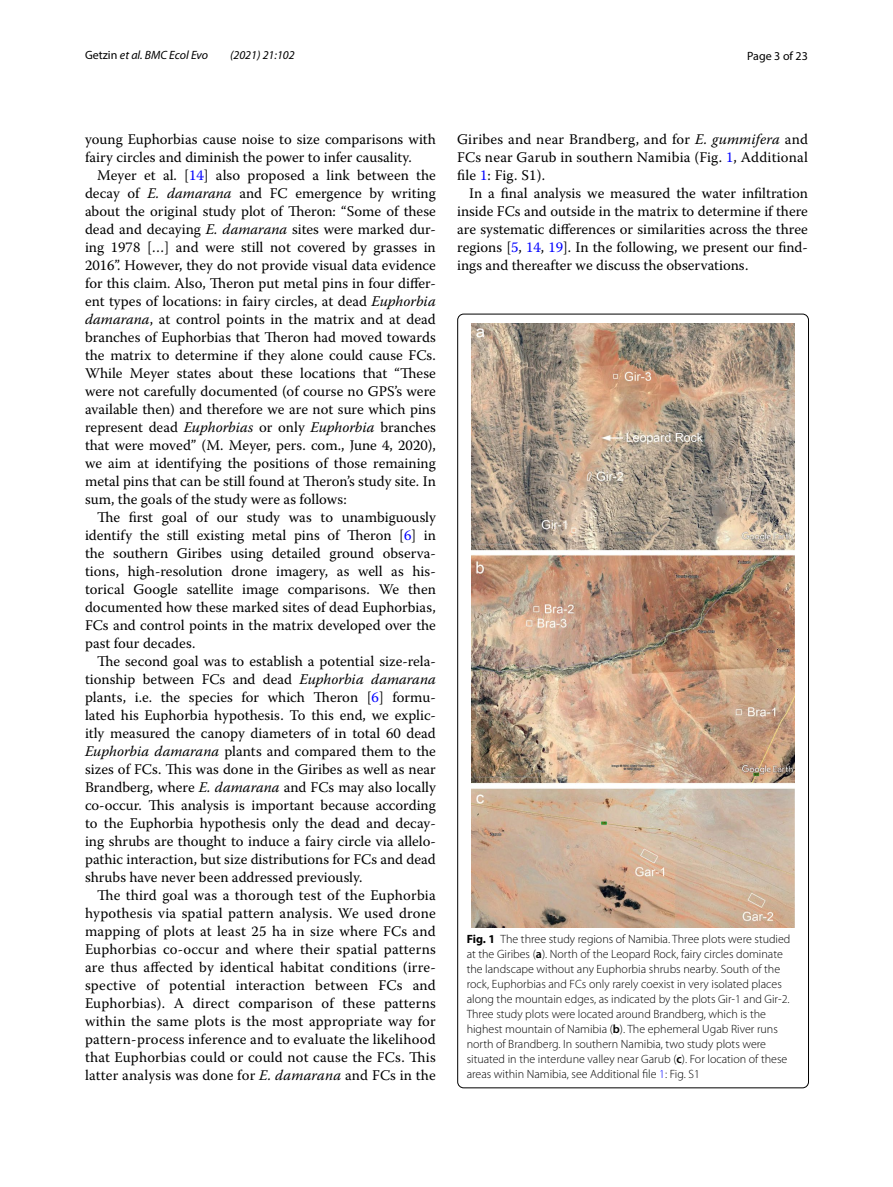
<style>
.page{position:relative;width:893px;height:1187px;background:#fff}
.page>*{position:absolute;margin:0;border:0;box-sizing:border-box;transform-origin:0 0}
.t1{font:14.7px/18px "Warnock Pro";color:#000;text-align:justify}
.t2{font:300 12px/15px "Myriad Pro";color:#000}
.t3{font:italic 12px "Myriad Pro";color:#000}
.t4{font:12px "Myriad Pro";color:#000}
.s1{font-style:normal}
.s2{color:#00f}
.s3{font-style:italic}
.s4{font-weight:700}
.s5{font-weight:600}
</style>
<div class="page">
<img style="left:471px;top:323px;width:324px;height:604px">
<p class="t3" style="left:85px;top:48px;width:125px"><span class="s1">Getzin</span> et al. BMC Ecol Evo</p>
<p class="t3" style="left:230px;top:48px;width:66px">(2021) 21:102</p>
<p class="t4" style="left:747px;top:48px;width:62px">Page 3 of 23</p>
<p class="t1" style="left:85px;top:130px;width:352px">young Euphorbias cause noise to size comparisons with fairy circles and diminish the power to infer causality.</p>
<p class="t1" style="left:85px;top:166px;width:352px;text-indent:12px">Meyer et al. [<span class="s2">14</span>] also proposed a link between the decay of <span class="s3">E. damarana</span> and FC emergence by writing about the original study plot of Theron: “Some of these dead and decaying <span class="s3">E. damarana</span> sites were marked dur&shy;ing 1978 […] and were still not covered by grasses in 2016”. However, they do not provide visual data evidence for this claim. Also, Theron put metal pins in four differ&shy;ent types of locations: in fairy circles, at dead <span class="s3">Euphorbia damarana</span>, at control points in the matrix and at dead branches of Euphorbias that Theron had moved towards the matrix to determine if they alone could cause FCs.<br>While Meyer states about these locations that “These were not carefully documented (of course no GPS’s were available then) and therefore we are not sure which pins represent dead <span class="s3">Euphorbias</span> or only <span class="s3">Euphorbia</span> branches that were moved” (M. Meyer, pers. com., June 4, 2020), we aim at identifying the positions of those remaining metal pins that can be still found at Theron’s study site. In sum, the goals of the study were as follows:</p>
<p class="t1" style="left:85px;top:508px;width:352px;text-indent:12px">The first goal of our study was to unambiguously identify the still existing metal pins of Theron [<span class="s2">6</span>] in the southern Giribes using detailed ground observa&shy;tions, high-resolution drone imagery, as well as his&shy;torical Google satellite image comparisons. We then documented how these marked sites of dead Euphorbias, FCs and control points in the matrix developed over the past four decades.</p>
<p class="t1" style="left:85px;top:652px;width:352px;text-indent:12px">The second goal was to establish a potential size-rela&shy;tionship between FCs and dead <span class="s3">Euphorbia damarana </span>plants, i.e. the species for which Theron [<span class="s2">6</span>] formu&shy;lated his Euphorbia hypothesis. To this end, we explic&shy;itly measured the canopy diameters of in total 60 dead <span class="s3">Euphorbia damarana</span> plants and compared them to the sizes of FCs. This was done in the Giribes as well as near Brandberg, where <span class="s3">E. damarana</span> and FCs may also locally co-occur. This analysis is important because according to the Euphorbia hypothesis only the dead and decay&shy;ing shrubs are thought to induce a fairy circle via allelo&shy;pathic interaction, but size distributions for FCs and dead shrubs have never been addressed previously.</p>
<p class="t1" style="left:85px;top:886px;width:352px;text-indent:12px">The third goal was a thorough test of the Euphorbia hypothesis via spatial pattern analysis. We used drone mapping of plots at least 25 ha in size where FCs and Euphorbias co-occur and where their spatial patterns are thus affected by identical habitat conditions (irre&shy;spective of potential interaction between FCs and Euphorbias). A direct comparison of these patterns within the same plots is the most appropriate way for pattern-process inference and to evaluate the likelihood that Euphorbias could or could not cause the FCs. This latter analysis was done for <span class="s3">E. damarana</span> and FCs in the</p>
<p class="t1" style="left:457px;top:130px;width:352px">Giribes and near Brandberg, and for <span class="s3">E. gummifera</span> and FCs near Garub in southern Namibia (Fig. <span class="s2">1</span>, Additional file <span class="s2">1</span>: Fig. S1).</p>
<p class="t1" style="left:457px;top:184px;width:352px;text-indent:12px">In a final analysis we measured the water infiltration inside FCs and outside in the matrix to determine if there are systematic differences or similarities across the three regions [<span class="s2">5</span>, <span class="s2">14</span>, <span class="s2">19</span>]. In the following, we present our find&shy;ings and thereafter we discuss the observations.</p>
<p class="t2" style="left:467px;top:931px;width:325px"><span class="s4">Fig. 1</span> The three study regions of Namibia. Three plots were studied at the Giribes (<span class="s5">a</span>). North of the Leopard Rock, fairy circles dominate the landscape without any Euphorbia shrubs nearby. South of the rock, Euphorbias and FCs only rarely coexist in very isolated places along the mountain edges, as indicated by the plots Gir-1 and Gir-2.<br>Three study plots were located around Brandberg, which is the highest mountain of Namibia (<span class="s5">b</span>). The ephemeral Ugab River runs north of Brandberg. In southern Namibia, two study plots were situated in the interdune valley near Garub (<span class="s5">c</span>). For location of these areas within Namibia, see Additional file <span class="s2">1</span>: Fig. S1</p>
</div>
